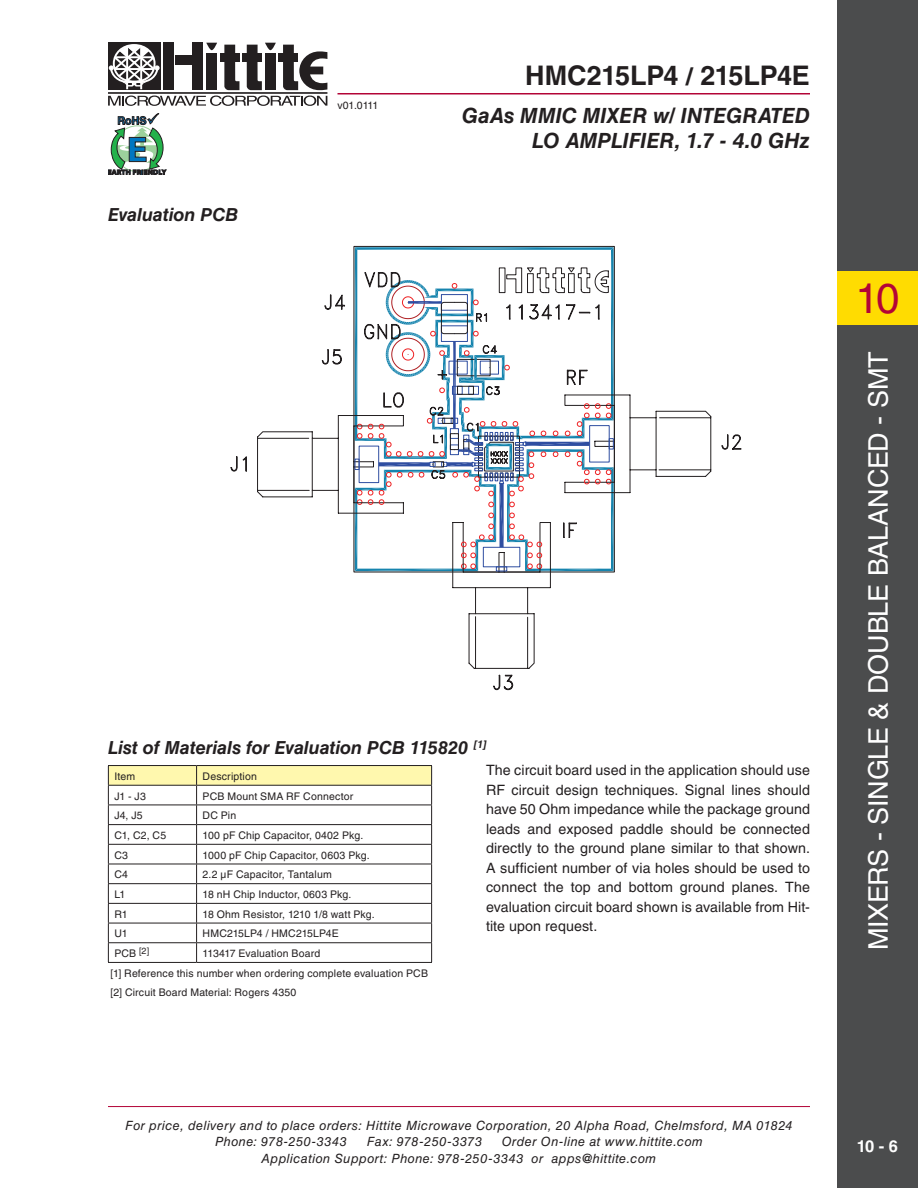
<style>
.page{position:relative;width:918px;height:1188px;background:#fff}
.page>*{position:absolute;margin:0;border:0;box-sizing:border-box;transform-origin:0 0}
.t1{font:42px "Helvetica LT Std";color:#b30437}
.t2{font:27px "Helvetica LT Std";letter-spacing:-.01em;color:#fff}
.t3{font:700 27px "Helvetica LT Std";letter-spacing:-.01em;color:#231f20}
.t4{font:italic 700 21px/25.2px "Helvetica LT Std";color:#231f20;text-align:right}
.t5{font:italic 700 18px "Helvetica LT Std";letter-spacing:-.005em;color:#231f20}
.t6{font:700 16.5px "Helvetica LT Std";color:#fff}
.t7{font:14.25px/19.5px "Helvetica LT Std";letter-spacing:.005em;color:#231f20;text-align:justify}
.t8{font:italic 12.75px/16.5px "Helvetica LT Std";letter-spacing:.035em;color:#231f20}
.t9{font:10.5px/19.6px "Helvetica LT Std";letter-spacing:.015em;color:#231f20}
.s1{font-size:24px}
</style>
<div class="page">
<hr style="left:108px;top:1106px;width:702px;height:1px;background:#b30437">
<div style="left:108px;top:43px;width:52px;height:47px;background:#231f20"></div>
<hr style="left:126px;top:46px;width:2px;height:43px;background:#fff">
<hr style="left:140px;top:46px;width:2px;height:43px;background:#fff">
<svg style="left:109px;top:44px;width:50px;height:43px"></svg>
<hr style="left:108px;top:92px;width:219px;height:2px;background:#231f20">
<div style="left:192px;top:43px;width:11px;height:47px;background:#231f20"></div>
<div style="left:163px;top:43px;width:11px;height:47px;background:#231f20"></div>
<div style="left:176px;top:55px;width:18px;height:9px;background:#231f20"></div>
<svg style="left:206px;top:43px;width:11px;height:7px"></svg>
<div style="left:206px;top:53px;width:11px;height:37px;background:#231f20"></div>
<svg style="left:224px;top:45px;width:15px;height:45px"></svg>
<svg style="left:108px;top:96px;width:219px;height:10px"></svg>
<div style="left:220px;top:53px;width:19px;height:9px;background:#231f20"></div>
<svg style="left:247px;top:43px;width:29px;height:47px"></svg>
<div style="left:242px;top:53px;width:20px;height:9px;background:#231f20"></div>
<svg style="left:283px;top:45px;width:44px;height:45px"></svg>
<div style="left:279px;top:53px;width:19px;height:9px;background:#231f20"></div>
<hr style="left:338px;top:93px;width:472px;height:1px;background:#b30437">
<svg style="left:108px;top:113px;width:58px;height:62px"></svg>
<div style="left:837px;top:0;width:81px;height:1188px;background:#4b4c4d"></div>
<div style="left:837px;top:271px;width:81px;height:54px;background:#ffdc01"></div>
<hr style="left:108px;top:765px;width:89px;height:1px;background:#231f20">
<hr style="left:197px;top:765px;width:235px;height:1px;background:#231f20">
<svg style="left:108px;top:766px;width:324px;height:196px"></svg>
<hr style="left:108px;top:962px;width:89px;height:1px;background:#231f20">
<hr style="left:197px;top:962px;width:235px;height:1px;background:#231f20">
<svg style="left:353px;top:247px;width:262px;height:45px"></svg>
<svg style="left:230px;top:292px;width:512px;height:399px"></svg>
<p class="t5" style="left:108px;top:204px;width:132px">Evaluation PCB</p>
<p class="t9" style="left:337px;top:95px;width:43px">v01.0111</p>
<h2 class="t3" style="left:525px;top:59px;width:286px">HMC215LP4 <span class="s1">/</span> 215LP4E</h2>
<h3 class="t4" style="left:462px;top:103px;width:350px">GaAs MMIC MIXER w/ INTEGRATED<br>LO AMPLIFIER, 1.7 - 4.0 GHz</h3>
<p class="t5" style="left:108px;top:737px;width:380px">List of Materials for Evaluation PCB 115820 <sup>[1]</sup></p>
<p class="t9" style="left:114px;top:766px;width:22px">Item</p>
<p class="t9" style="left:203px;top:766px;width:56px">Description</p>
<p class="t9" style="left:114px;top:786px;width:33px">J1 - J3</p>
<p class="t9" style="left:203px;top:786px;width:152px">PCB Mount SMA RF Connector</p>
<p class="t9" style="left:114px;top:806px;width:30px">J4, J5</p>
<p class="t9" style="left:203px;top:806px;width:35px">DC Pin</p>
<p class="t9" style="left:114px;top:825px;width:53px">C1, C2, C5</p>
<p class="t9" style="left:203px;top:825px;width:162px">100 pF Chip Capacitor, 0402 Pkg.</p>
<p class="t9" style="left:114px;top:845px;width:15px">C3</p>
<p class="t9" style="left:203px;top:845px;width:169px">1000 pF Chip Capacitor, 0603 Pkg.</p>
<p class="t9" style="left:114px;top:865px;width:15px">C4</p>
<p class="t9" style="left:203px;top:865px;width:131px">2.2 µF Capacitor, Tantalum</p>
<p class="t9" style="left:114px;top:884px;width:12px">L1</p>
<p class="t9" style="left:203px;top:884px;width:150px">18 nH Chip I nductor, 0603 Pkg.</p>
<p class="t9" style="left:114px;top:904px;width:15px">R1</p>
<p class="t9" style="left:203px;top:904px;width:174px">18 Ohm Resistor, 1210 1/8 watt Pkg.</p>
<p class="t9" style="left:114px;top:924px;width:15px">U1</p>
<p class="t9" style="left:203px;top:924px;width:136px">HMC215LP4 / HMC215LP4E</p>
<p class="t9" style="left:114px;top:943px;width:36px">PCB <sup>[2]</sup></p>
<p class="t9" style="left:111px;top:944px;width:319px;text-indent:92px">113417 Evaluation Board<br>[1] Reference this number when ordering complete evaluation PCB [2] Circuit Board Material: Rogers 4350</p>
<p class="t7" style="left:486px;top:761px;width:326px">The circuit board used in the application should use RF circuit design techniques. Signal lines should have 50 Ohm impedance while the package ground leads and exposed paddle should be connected directly to the ground plane similar to that shown.<br>A sufficient number of via holes should be used to connect the top and bottom ground planes. The evaluation circuit board shown is available from Hit&shy;tite upon request.</p>
<h1 class="t1" style="left:855px;top:274px;width:46px">10</h1>
<h2 class="t2" style="left:863px;top:950px;width:600px;rotate:-90deg">Mixers - SINGLE &amp; DOUBLE BALANCED - SMT</h2>
<p class="t8" style="left:215px;top:1117px;width:579px;text-indent:-90px">For price, delivery and to place orders: Hittite Microwave Corporation, 20 Alpha Road, Chelmsford, MA 01824<br>Phone: 978-250-3343</p>
<p class="t8" style="left:262px;top:1133px;width:443px;text-indent:240px">Order On-line at www.hittite.com<br>Application Support: Phone: 978-250-3343 or apps@hittite.com</p>
<p class="t8" style="left:367px;top:1133px;width:117px">Fax: 978-250-3373</p>
<p class="t6" style="left:857px;top:1136px;width:43px">10 - 6</p>
</div>
